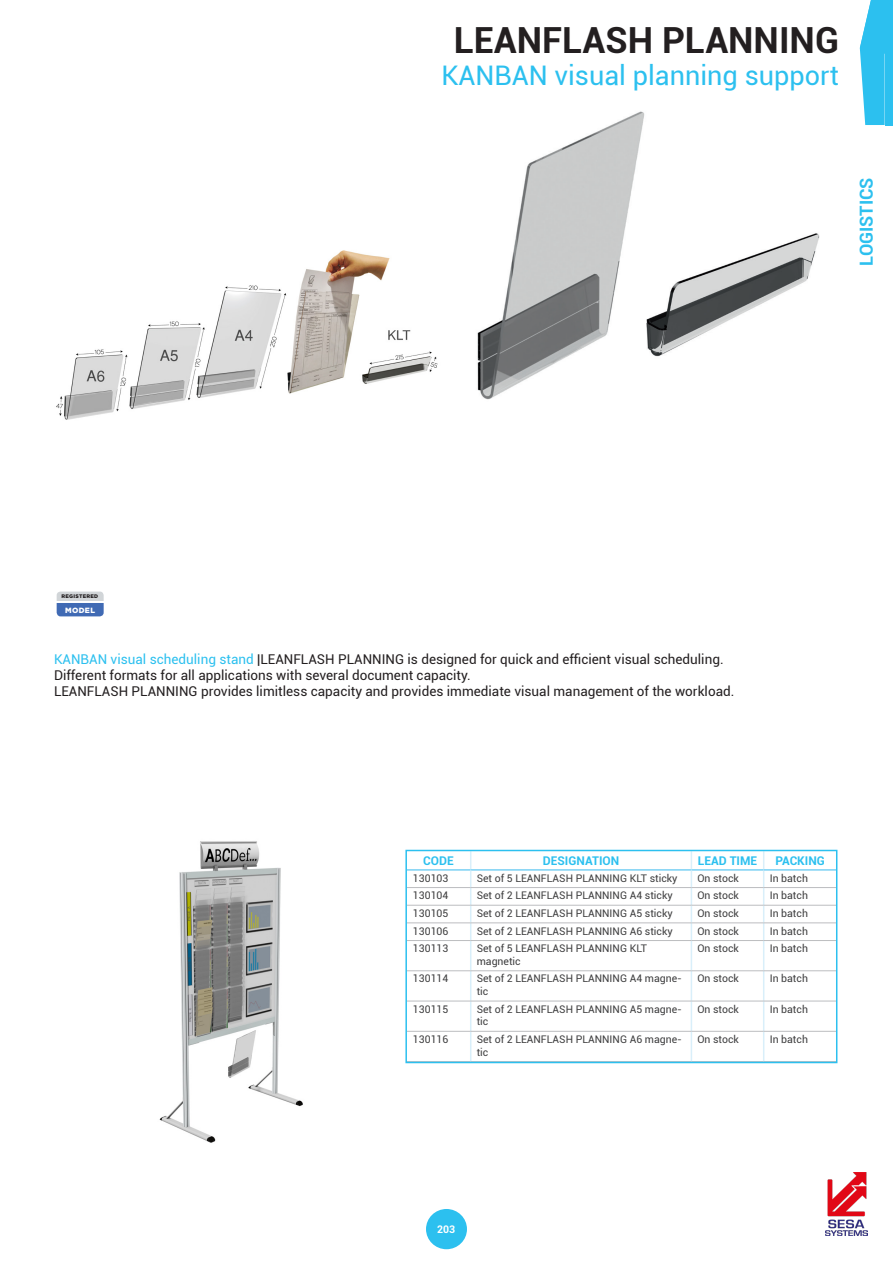
<style>
.page{position:relative;width:893px;height:1263px;background:#fff}
.page>*{position:absolute;margin:0;border:0;box-sizing:border-box;transform-origin:0 0}
.t1{font:700 36px "Roboto";color:#231f20}
.t2{font:27px "Roboto";color:#2cc0ef}
.t3{font:700 18px "Roboto";color:#2cc0ef}
.t4{font:13.5px/16.2px "Roboto";color:#231f20}
.t5{font:700 12px "Roboto";color:#2cc0ef}
.t6{font:10.5px/12.6px "Roboto";color:#3e3e3f}
.t7{font:700 10.5px "Roboto";color:#fff}
.t8{font:900 7.65px "Gotham";letter-spacing:.05em;color:#fff}
.t9{font:900 5.25px "Gotham";letter-spacing:.05em;color:#231f20}
.s1{color:#2cc0ef}
</style>
<div class="page">
<div style="left:426px;top:1209px;width:41px;height:40px;background:#2cc0ef;border-radius:50%"></div>
<img style="left:826px;top:1172px;width:42px;height:63px">
<svg style="left:860px;top:0;width:33px;height:125px;background:#44c7f0"></svg>
<img style="left:56px;top:250px;width:382px;height:170px">
<img style="left:159px;top:841px;width:144px;height:302px">
<img style="left:477px;top:111px;width:343px;height:289px">
<svg style="left:57px;top:591px;width:47px;height:25px"></svg>
<svg style="left:405px;top:849px;width:433px;height:215px"></svg>
<h1 class="t1" style="left:454px;top:14px;width:387px">LEANFLASH PLANNING</h1>
<h2 class="t2" style="left:441px;top:56px;width:399px">KANBAN visual planning support</h2>
<h3 class="t3" style="left:854px;top:266px;width:90px;rotate:-90deg">LOGISTICS</h3>
<p class="t9" style="left:62px;top:593px;width:38px">REGISTERED</p>
<p class="t8" style="left:65px;top:605px;width:31px">MODEL</p>
<p class="t4" style="left:54px;top:650px;width:682px"><span class="s1">KANBAN visual scheduling stand</span> |LEANFLASH PLANNING is designed for quick and efficient visual scheduling.<br>Different formats for all applications with several document capacity.<br>LEANFLASH PLANNING provides limitless capacity and provides immediate visual management of the workload.</p>
<p class="t5" style="left:423px;top:852px;width:32px">CODE</p>
<p class="t5" style="left:543px;top:852px;width:78px">DESIGNATION</p>
<p class="t5" style="left:698px;top:852px;width:61px">LEAD TIME</p>
<p class="t5" style="left:775px;top:852px;width:51px">PACKING</p>
<p class="t6" style="left:413px;top:871px;width:37px">130103</p>
<p class="t6" style="left:477px;top:871px;width:202px">Set of 5 LEANFLASH PLANNING KLT sticky</p>
<p class="t6" style="left:697px;top:871px;width:43px">On stock</p>
<p class="t6" style="left:770px;top:871px;width:40px">In batch</p>
<p class="t6" style="left:413px;top:889px;width:37px">130104</p>
<p class="t6" style="left:477px;top:889px;width:197px">Set of 2 LEANFLASH PLANNING A4 sticky</p>
<p class="t6" style="left:697px;top:889px;width:43px">On stock</p>
<p class="t6" style="left:770px;top:889px;width:40px">In batch</p>
<p class="t6" style="left:413px;top:906px;width:37px">130105</p>
<p class="t6" style="left:477px;top:906px;width:197px">Set of 2 LEANFLASH PLANNING A5 sticky</p>
<p class="t6" style="left:697px;top:906px;width:43px">On stock</p>
<p class="t6" style="left:770px;top:906px;width:40px">In batch</p>
<p class="t6" style="left:413px;top:924px;width:37px">130106</p>
<p class="t6" style="left:477px;top:924px;width:197px">Set of 2 LEANFLASH PLANNING A6 sticky</p>
<p class="t6" style="left:697px;top:924px;width:43px">On stock</p>
<p class="t6" style="left:770px;top:924px;width:40px">In batch</p>
<p class="t6" style="left:413px;top:942px;width:37px">130113</p>
<p class="t6" style="left:477px;top:942px;width:172px">Set of 5 LEANFLASH PLANNING KLT magnetic</p>
<p class="t6" style="left:697px;top:942px;width:43px">On stock</p>
<p class="t6" style="left:770px;top:942px;width:40px">In batch</p>
<p class="t6" style="left:413px;top:972px;width:37px">130114</p>
<p class="t6" style="left:477px;top:972px;width:207px">Set of 2 LEANFLASH PLANNING A4 magne&shy;tic</p>
<p class="t6" style="left:697px;top:972px;width:43px">On stock</p>
<p class="t6" style="left:770px;top:972px;width:40px">In batch</p>
<p class="t6" style="left:413px;top:1002px;width:37px">130115</p>
<p class="t6" style="left:477px;top:1002px;width:207px">Set of 2 LEANFLASH PLANNING A5 magne&shy;tic</p>
<p class="t6" style="left:697px;top:1002px;width:43px">On stock</p>
<p class="t6" style="left:770px;top:1002px;width:40px">In batch</p>
<p class="t6" style="left:413px;top:1032px;width:37px">130116</p>
<p class="t6" style="left:477px;top:1032px;width:207px">Set of 2 LEANFLASH PLANNING A6 magne&shy;tic</p>
<p class="t6" style="left:697px;top:1032px;width:43px">On stock</p>
<p class="t6" style="left:770px;top:1032px;width:40px">In batch</p>
<p class="t7" style="left:437px;top:1222px;width:20px">203</p>
</div>
